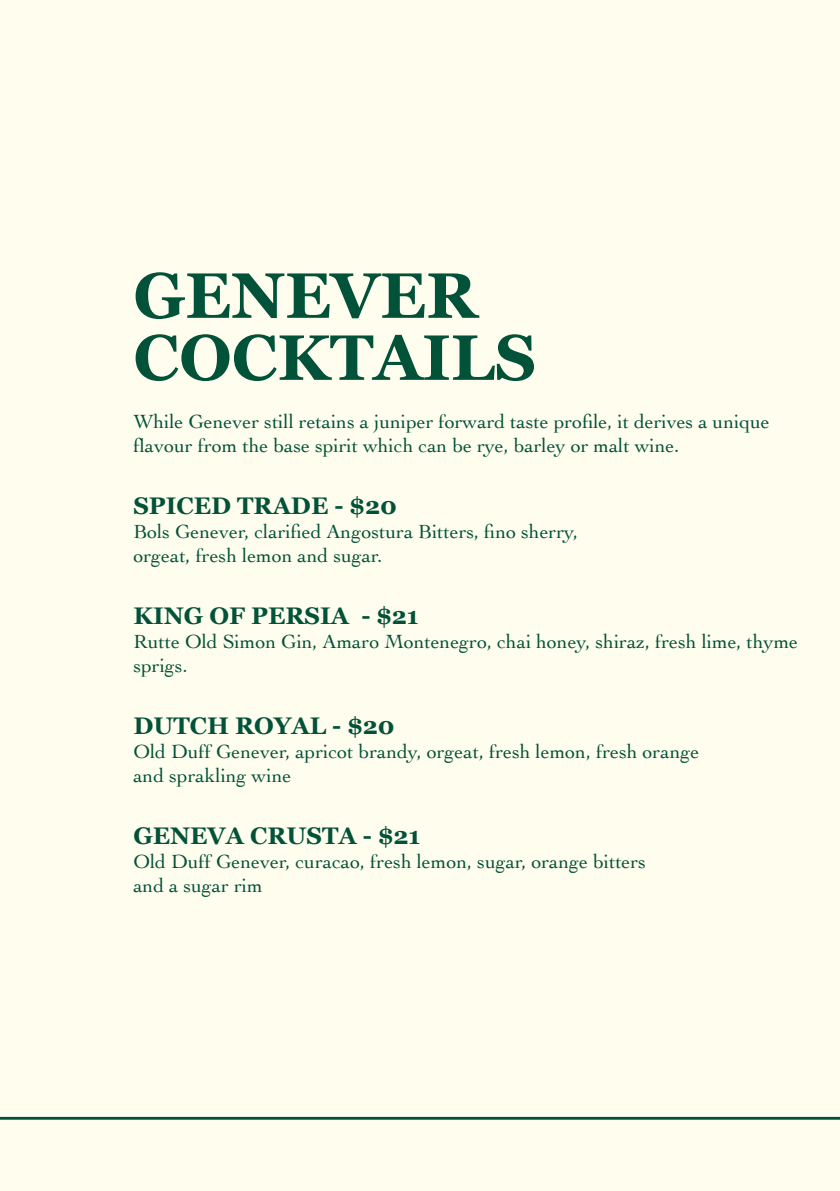
<style>
.page{position:relative;width:840px;height:1191px;background:#fff}
.page>*{position:absolute;margin:0;border:0;box-sizing:border-box;transform-origin:0 0}
.t1{font:700 64px "Georgia";color:#025239}
.t2{font:700 24px "Georgia";color:#025239}
.t3{font:20px/24px "Cochin";color:#025239}
</style>
<div class="page">
<div style="left:0;top:0;width:839px;height:1191px;background:#fffdee"></div>
<svg style="left:0;top:1116px;width:839px;height:4px"></svg>
<p class="t1" style="left:133px;top:247px;width:345px">GENEVER</p>
<p class="t1" style="left:133px;top:309px;width:404px">COCKTAILS</p>
<p class="t3" style="left:133px;top:408px;width:637px">While Genever still retains a juniper forward taste profile, it derives a unique flavour from the base spirit which can be rye, barley or malt wine.</p>
<p class="t2" style="left:133px;top:487px;width:265px">SPICED TRADE - $20</p>
<p class="t3" style="left:133px;top:518px;width:446px">Bols Genever, clarified Angostura Bitters, fino sherry,</p>
<p class="t3" style="left:133px;top:542px;width:250px">orgeat, fresh lemon and sugar.</p>
<p class="t2" style="left:133px;top:597px;width:287px">KING OF PERSIA - $21</p>
<p class="t3" style="left:133px;top:628px;width:666px">Rutte Old Simon Gin, Amaro Montenegro, chai honey, shiraz, fresh lime, thyme sprigs.</p>
<p class="t2" style="left:133px;top:707px;width:263px">DUTCH ROYAL - $20</p>
<p class="t3" style="left:133px;top:738px;width:567px">Old Duff Genever, apricot brandy, orgeat, fresh lemon, fresh orange</p>
<p class="t3" style="left:133px;top:762px;width:159px">and sprakling wine</p>
<p class="t2" style="left:133px;top:817px;width:288px">GENEVA CRUSTA - $21</p>
<p class="t3" style="left:133px;top:848px;width:514px">Old Duff Genever, curacao, fresh lemon, sugar, orange bitters</p>
<p class="t3" style="left:133px;top:872px;width:131px">and a sugar rim</p>
</div>
